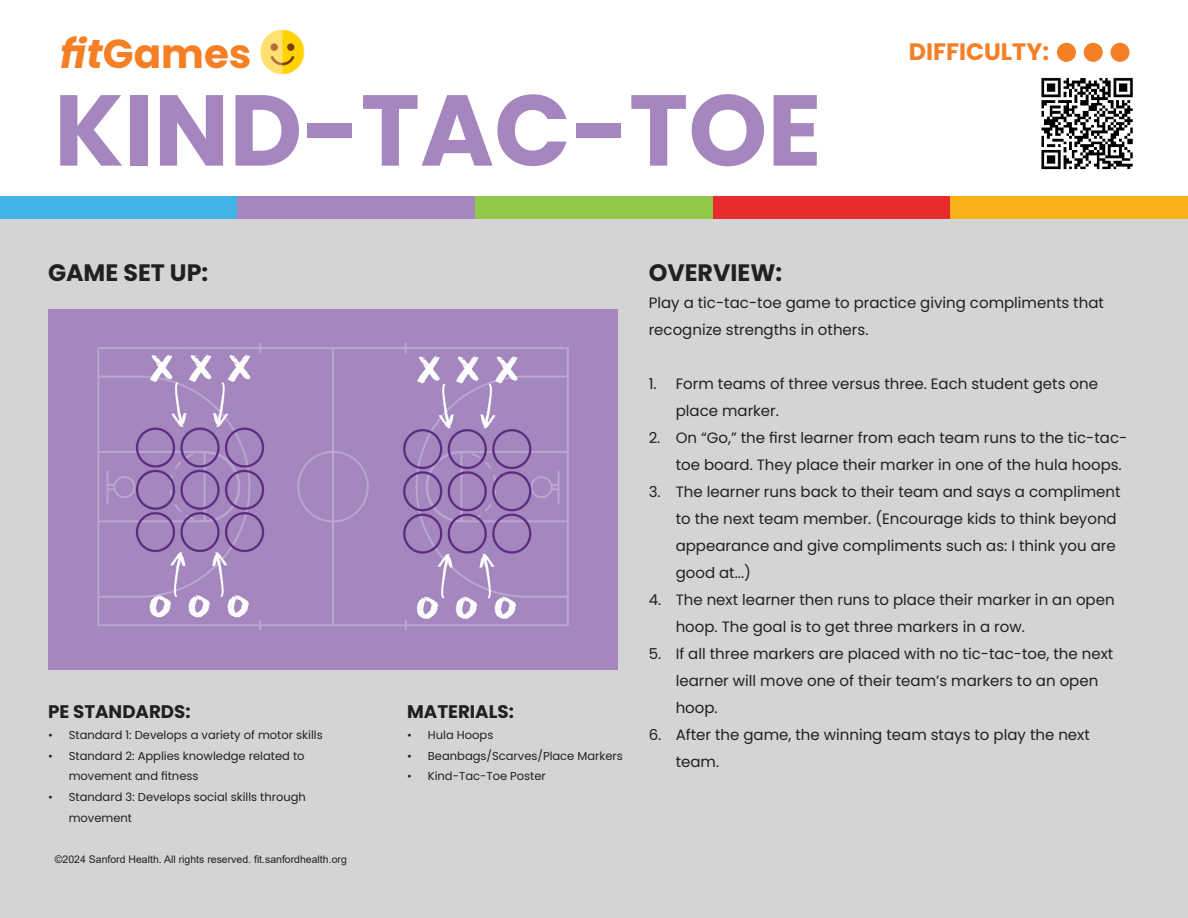
<style>
.page{position:relative;width:1188px;height:918px;background:#fff}
.page>*{position:absolute;margin:0;border:0;box-sizing:border-box;transform-origin:0 0}
.H1_-_orange_headline{font:700 100.5px "Poppins";color:#a586be}
.H2__-_subhead_regular{font:700 40.35px "Poppins";color:#f47f24}
.H2__-_subhead_regular-2{font:700 23.85px "Poppins";color:#231f20}
.H2__-_subhead_regular-3{font:700 23.85px "Poppins";color:#f47f24}
.H2__-_subhead_regular-4{font:700 18.3px "Poppins";color:#231f20}
.H2__-_subhead_regular-5{font:15px/27px "Poppins";color:#231f20}
.t1{font:11.55px/20.7px "Poppins";color:#231f20}
.t2{font:10.5px "Arial";color:#231f20}
.s1{font-style:italic}
</style>
<div class="page">
<div style="left:0;top:208px;width:1188px;height:710px;background:#d3d4d6"></div>
<div style="left:0;top:197px;width:238px;height:22px;background:#42b3e6"></div>
<div style="left:238px;top:197px;width:237px;height:22px;background:#a586be"></div>
<div style="left:475px;top:197px;width:238px;height:22px;background:#92c947"></div>
<div style="left:713px;top:197px;width:237px;height:22px;background:#e82b2d"></div>
<div style="left:950px;top:197px;width:238px;height:22px;background:#f9b21a"></div>
<div style="left:48px;top:309px;width:569px;height:361px;background:#a586be"></div>
<img style="left:97px;top:342px;width:472px;height:289px">
<div style="left:1059px;top:45px;width:15px;height:15px;background:#f47f24;border-radius:50%"></div>
<div style="left:1057px;top:43px;width:19px;height:19px;border:4px solid #f47f24;border-radius:50%"></div>
<div style="left:1086px;top:45px;width:15px;height:15px;background:#f47f24;border-radius:50%"></div>
<div style="left:1084px;top:43px;width:19px;height:19px;border:4px solid #f47f24;border-radius:50%"></div>
<div style="left:1112px;top:45px;width:16px;height:15px;background:#f47f24;border-radius:50%"></div>
<div style="left:1110px;top:43px;width:20px;height:19px;border:4px solid #f47f24;border-radius:50%"></div>
<img style="left:260px;top:29px;width:45px;height:46px">
<img style="left:1041px;top:77px;width:92px;height:93px">
<p class="H2__-_subhead_regular" style="left:60px;top:30px;width:193px"><span class="s1">fit</span>Games</p>
<p class="H2__-_subhead_regular-3" style="left:909px;top:37px;width:142px">DIFFICULTY:</p>
<p class="H1_-_orange_headline" style="left:54px;top:72px;width:769px">KIND-TAC-TOE</p>
<p class="H2__-_subhead_regular-2" style="left:48px;top:259px;width:162px">GAME SET UP:</p>
<p class="H2__-_subhead_regular-4" style="left:48px;top:701px;width:144px">PE STANDARDS:</p>
<p class="t1" style="left:48px;top:725px;width:276px">• Standard 1: Develops a variety of motor skills</p>
<p class="t1" style="left:69px;top:745px;width:237px;text-indent:-21px">• Standard 2: Applies knowledge related to movement and fitness</p>
<p class="t1" style="left:69px;top:787px;width:239px;text-indent:-21px">• Standard 3: Develops social skills through movement</p>
<p class="t2" style="left:55px;top:852px;width:293px">©2024 Sanford Health. All rights reserved. fit.sanfordhealth.org</p>
<p class="H2__-_subhead_regular-4" style="left:407px;top:701px;width:108px">MATERIALS:</p>
<p class="t1" style="left:407px;top:725px;width:88px">• Hula Hoops</p>
<p class="t1" style="left:407px;top:745px;width:217px">• Beanbags/Scarves/Place Markers</p>
<p class="t1" style="left:407px;top:766px;width:140px">• Kind-Tac-Toe Poster</p>
<p class="H2__-_subhead_regular-2" style="left:649px;top:259px;width:135px">OVERVIEW:</p>
<p class="H2__-_subhead_regular-5" style="left:649px;top:289px;width:457px">Play a tic-tac-toe game to practice giving compliments that recognize strengths in others.</p>
<p class="H2__-_subhead_regular-5" style="left:676px;top:370px;width:424px;text-indent:-27px">1. Form teams of three versus three. Each student gets one place marker.</p>
<p class="H2__-_subhead_regular-5" style="left:676px;top:424px;width:453px;text-indent:-27px">2. On “Go,” the first learner from each team runs to the tic-tac&shy;toe board. They place their marker in one of the hula hoops.</p>
<p class="H2__-_subhead_regular-5" style="left:676px;top:478px;width:446px;text-indent:-27px">3. The learner runs back to their team and says a compliment to the next team member. (Encourage kids to think beyond appearance and give compliments such as: I think you are good at...)</p>
<p class="H2__-_subhead_regular-5" style="left:676px;top:586px;width:440px;text-indent:-27px">4. The next learner then runs to place their marker in an open hoop. The goal is to get three markers in a row.</p>
<p class="H2__-_subhead_regular-5" style="left:676px;top:640px;width:439px;text-indent:-27px">5. If all three markers are placed with no tic-tac-toe, the next learner will move one of their team’s markers to an open hoop.</p>
<p class="H2__-_subhead_regular-5" style="left:676px;top:721px;width:416px;text-indent:-27px">6. After the game, the winning team stays to play the next team.</p>
</div>
